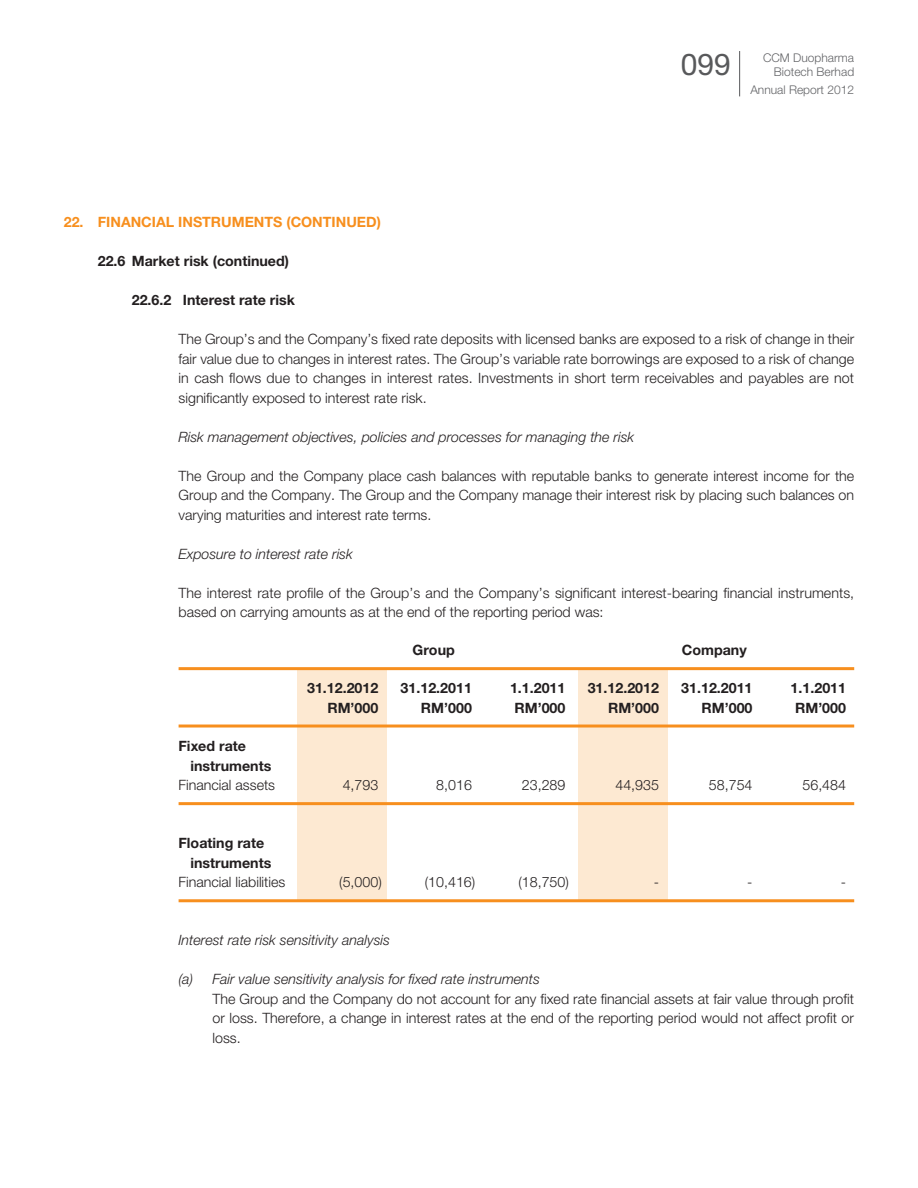
<style>
.page{position:relative;width:918px;height:1188px;background:#fff}
.page>*{position:absolute;margin:0;border:0;box-sizing:border-box;transform-origin:0 0}
.t1{font:30px "Helvetica Neue LT Std";color:#58595b}
.t2{font:300 14.25px/19.5px "Helvetica Neue LT Std";color:#231f20;text-align:justify}
.t3{font:700 14.25px/19.5px "Helvetica Neue LT Std";color:#231f20}
.t4{font:italic 300 14.25px "Helvetica Neue LT Std";color:#231f20}
.t5{font:700 14.25px "Helvetica Neue LT Std";color:#f78f1e}
.t6{font:300 12px/14.4px "Helvetica Neue LT Std";color:#636467;text-align:right}
</style>
<div class="page">
<div style="left:578px;top:670px;width:90px;height:231px;background:#fde9d2"></div>
<div style="left:298px;top:670px;width:89px;height:231px;background:#fde9d2"></div>
<hr style="left:179px;top:667px;width:675px;height:3px;background:#f78f1e">
<hr style="left:179px;top:725px;width:675px;height:3px;background:#f78f1e">
<hr style="left:179px;top:802px;width:675px;height:3px;background:#f78f1e">
<hr style="left:179px;top:899px;width:675px;height:3px;background:#f78f1e">
<hr style="left:739px;top:51px;width:1px;height:45px;background:#58595b">
<h1 class="t1" style="left:681px;top:46px;width:52px">099</h1>
<p class="t6" style="left:763px;top:50px;width:93px">CCM Duopharma<br>Biotech Berhad</p>
<p class="t6" style="left:750px;top:82px;width:105px">Annual Report 2012</p>
<p class="t5" style="left:64px;top:213px;width:319px">22. Financial instruments (continued)</p>
<p class="t3" style="left:98px;top:251px;width:193px">22.6 Market risk (continued)</p>
<p class="t3" style="left:132px;top:290px;width:165px">22.6.2 I nterest rate risk</p>
<p class="t2" style="left:179px;top:329px;width:677px">The Group’s and the Company’s fixed rate deposits with licensed banks are exposed to a risk of change in their fair value due to changes in interest rates. The Group’s variable rate borrowings are exposed to a risk of change in cash flows due to changes in interest rates. Investments in short term receivables and payables are not significantly exposed to interest rate risk.</p>
<p class="t4" style="left:179px;top:428px;width:457px">Risk management objectives, policies and processes for managing the risk</p>
<p class="t2" style="left:179px;top:465px;width:677px">The Group and the Company place cash balances with reputable banks to generate interest income for the Group and the Company. The Group and the Company manage their interest risk by placing such balances on varying maturities and interest rate terms.</p>
<p class="t4" style="left:179px;top:545px;width:176px">Exposure to interest rate risk</p>
<p class="t2" style="left:179px;top:582px;width:677px">The interest rate profile of the Group’s and the Company’s significant interest-bearing financial instruments, based on carrying amounts as at the end of the reporting period was:</p>
<p class="t3" style="left:413px;top:640px;width:44px">Group</p>
<p class="t3" style="left:682px;top:640px;width:67px">Company</p>
<p class="t3" style="left:307px;top:678px;width:73px">31.12.2012</p>
<p class="t3" style="left:401px;top:678px;width:73px">31.12.2011</p>
<p class="t3" style="left:510px;top:678px;width:57px">1.1.2011</p>
<p class="t3" style="left:588px;top:678px;width:73px">31.12.2012</p>
<p class="t3" style="left:681px;top:678px;width:73px">31.12.2011</p>
<p class="t3" style="left:791px;top:678px;width:57px">1.1.2011</p>
<p class="t3" style="left:338px;top:697px;width:68px">M’000 R</p>
<p class="t3" style="left:431px;top:697px;width:68px">M’000 R</p>
<p class="t3" style="left:525px;top:697px;width:68px">M’000 R</p>
<p class="t3" style="left:618px;top:697px;width:68px">M’000 R</p>
<p class="t3" style="left:712px;top:697px;width:68px">M’000 R</p>
<p class="t3" style="left:805px;top:697px;width:42px">M’000</p>
<p class="t3" style="left:190px;top:736px;width:82px;text-indent:-12px">Fixed rate instruments</p>
<p class="t2" style="left:179px;top:775px;width:98px">Financial assets</p>
<p class="t2" style="left:343px;top:775px;width:37px">4,793</p>
<p class="t2" style="left:436px;top:775px;width:37px">8,016</p>
<p class="t2" style="left:522px;top:775px;width:45px">23,289</p>
<p class="t2" style="left:615px;top:775px;width:45px">44,935</p>
<p class="t2" style="left:709px;top:775px;width:45px">58,754</p>
<p class="t2" style="left:802px;top:775px;width:45px">56,484</p>
<p class="t3" style="left:190px;top:833px;width:82px;text-indent:-12px">Floating rate instruments</p>
<p class="t2" style="left:179px;top:872px;width:108px">Financial liabilities</p>
<p class="t2" style="left:339px;top:872px;width:44px">(5,000)</p>
<p class="t2" style="left:425px;top:872px;width:52px">(10,416)</p>
<p class="t2" style="left:518px;top:872px;width:52px">(18,750)</p>
<p class="t2" style="left:654px;top:872px;width:7px">-</p>
<p class="t2" style="left:747px;top:872px;width:7px">-</p>
<p class="t2" style="left:841px;top:872px;width:7px">-</p>
<p class="t4" style="left:178px;top:932px;width:213px">Interest rate risk sensitivity analysis</p>
<p class="t4" style="left:178px;top:971px;width:363px">(a) Fair value sensitivity analysis for fixed rate instruments</p>
<p class="t2" style="left:213px;top:989px;width:643px">The Group and the Company do not account for any fixed rate financial assets at fair value through profit or loss. Therefore, a change in interest rates at the end of the reporting period would not affect profit or loss.</p>
</div>
